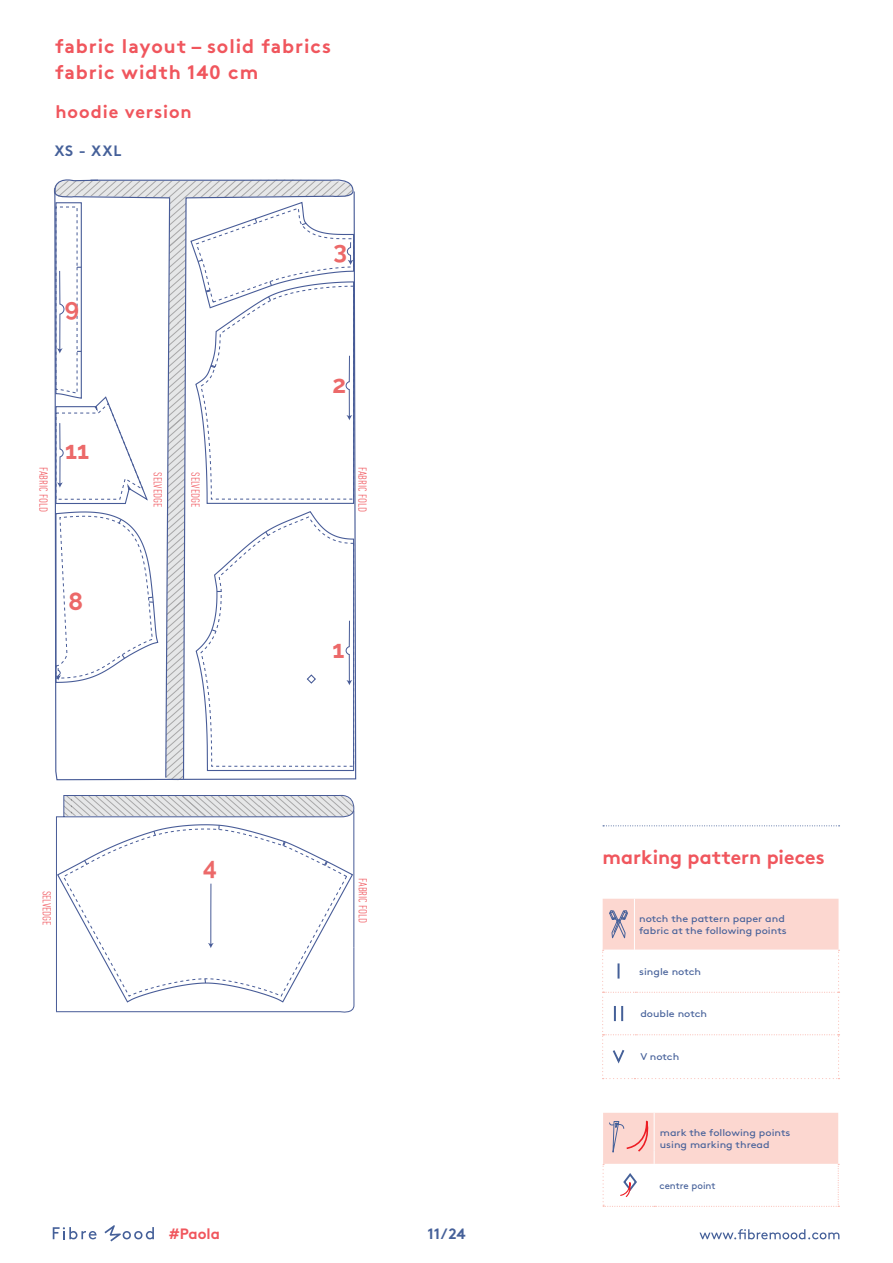
<style>
.page{position:relative;width:893px;height:1263px;background:#fff}
.page>*{position:absolute;margin:0;border:0;box-sizing:border-box;transform-origin:0 0}
.t1{font:700 24.75px "Raleway";color:#ec6969}
.t2{font:700 19.5px/25.5px "Brown";letter-spacing:.05em;color:#f0565d}
.t3{font:700 19.5px "Brown";color:#f0565d}
.t4{font:700 18px "Brown";letter-spacing:.05em;color:#f0565d}
.t5{font:700 15px "Brown";letter-spacing:.04em;color:#456099}
.t6{font:700 15px "Brown";color:#f0565d}
.t7{font:300 condensed 12px "DIN Next LT Pro";color:#f0565d}
.t8{font:9.75px/12px "Brown";color:#456099;scale:1.11 1}
.t9{font:9.75px "Brown";color:#456099}
</style>
<div class="page">
<svg style="left:699px;top:1229px;width:140px;height:10px"></svg>
<svg style="left:53px;top:1227px;width:44px;height:12px"></svg>
<svg style="left:104px;top:1225px;width:50px;height:16px"></svg>
<svg style="left:54px;top:187px;width:303px;height:594px"></svg>
<svg style="left:89px;top:179px;width:264px;height:601px"></svg>
<svg style="left:56px;top:794px;width:299px;height:89px"></svg>
<svg style="left:56px;top:883px;width:299px;height:130px"></svg>
<hr style="left:353px;top:811px;width:1px;height:137px;background:#475b97">
<svg style="left:195px;top:510px;width:160px;height:261px"></svg>
<svg style="left:603px;top:825px;width:237px;height:1px"></svg>
<svg style="left:602px;top:899px;width:237px;height:180px"></svg>
<svg style="left:603px;top:1113px;width:236px;height:94px"></svg>
<h2 class="t2" style="left:55px;top:32px;width:278px">fabric layout – solid fabrics fabric width 140 cm</h2>
<h3 class="t4" style="left:56px;top:97px;width:138px">hoodie version</h3>
<h3 class="t5" style="left:55px;top:139px;width:69px">XS - XXL</h3>
<h1 class="t1" style="left:65px;top:293px;width:16px">9</h1>
<h1 class="t1" style="left:65px;top:436px;width:26px">11</h1>
<h1 class="t1" style="left:334px;top:236px;width:15px">3</h1>
<h1 class="t1" style="left:332px;top:370px;width:15px">2</h1>
<p class="t7" style="left:50px;top:467px;width:47px;rotate:90deg">FABRIC FOLD</p>
<p class="t7" style="left:369px;top:467px;width:47px;rotate:90deg">FABRIC FOLD</p>
<p class="t7" style="left:165px;top:472px;width:37px;rotate:90deg">SELVEDGE</p>
<p class="t7" style="left:202px;top:472px;width:37px;rotate:90deg">SELVEDGE</p>
<h1 class="t1" style="left:69px;top:587px;width:16px">8</h1>
<p class="t7" style="left:54px;top:890px;width:37px;rotate:90deg">SELVEDGE</p>
<h1 class="t1" style="left:203px;top:852px;width:15px">4</h1>
<h1 class="t1" style="left:332px;top:635px;width:14px">1</h1>
<p class="t7" style="left:370px;top:878px;width:47px;rotate:90deg">FABRIC FOLD</p>
<h3 class="t6" style="left:169px;top:1222px;width:53px">#Paola</h3>
<h3 class="t5" style="left:427px;top:1221px;width:40px">11/24</h3>
<h2 class="t3" style="left:603px;top:842px;width:224px">marking pattern pieces</h2>
<p class="t8" style="left:639px;top:912px;width:135px">notch the pattern paper and fabric at the following points</p>
<p class="t8" style="left:639px;top:964px;width:57px">single notch</p>
<p class="t8" style="left:640px;top:1007px;width:62px">double notch</p>
<p class="t8" style="left:640px;top:1050px;width:37px">V notch</p>
<p class="t8" style="left:660px;top:1125px;width:119px">mark the following points using marking thread</p>
<p class="t9" style="left:659px;top:1178px;width:58px">centre point</p>
</div>
